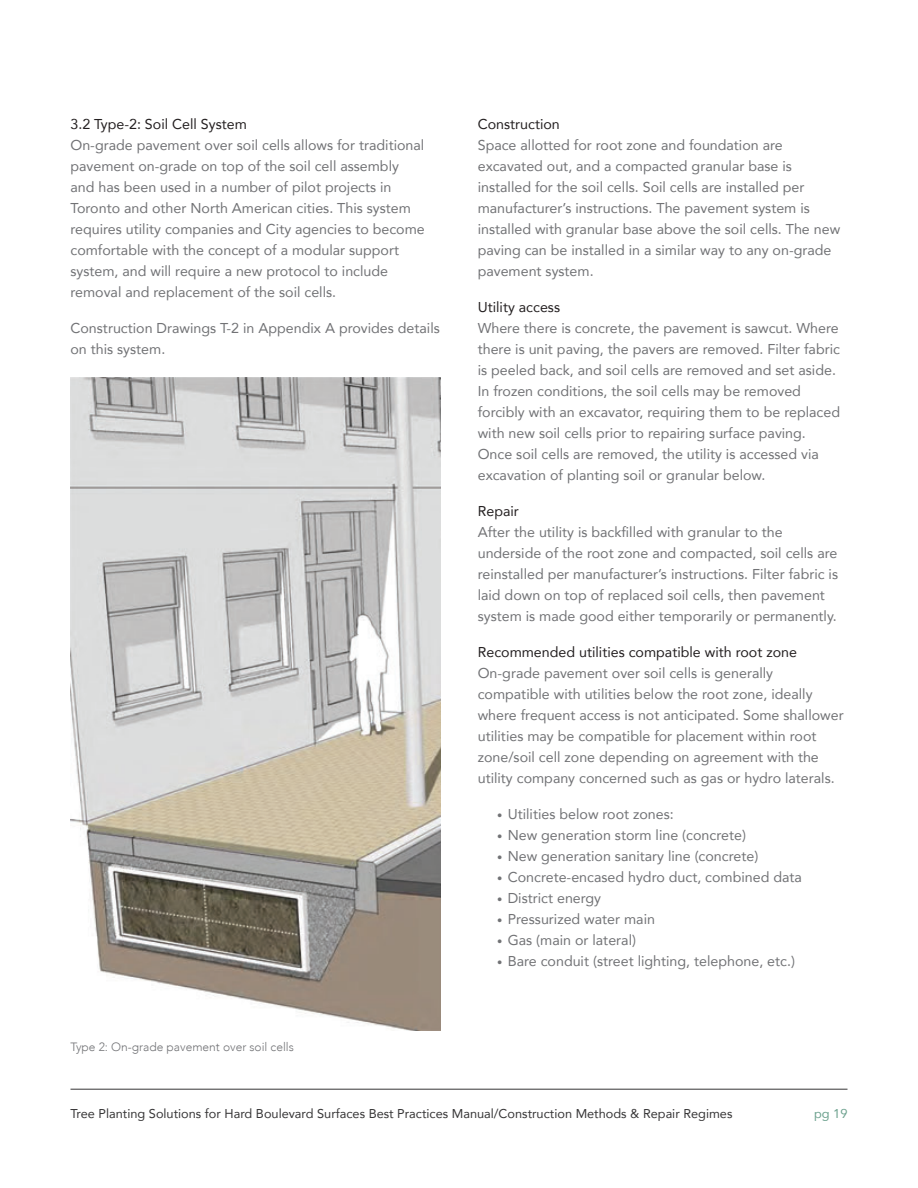
<style>
.page{position:relative;width:918px;height:1188px;background:#fff}
.page>*{position:absolute;margin:0;border:0;box-sizing:border-box;transform-origin:0 0}
.body_text{font:14.25px/21px "Avenir";color:#717275}
.body_no_space{font:14.25px "Avenir";color:#231f20}
.Apendix_Head_2{font:14.25px "Avenir";color:#231f20}
.t1{font:12.75px "Avenir";color:#363536}
.t2{font:12.75px "Avenir";color:#6ca18e}
.captions{font:300 12px "Avenir";color:#717275}
.s1{font-weight:300;font-size:10.5px}
</style>
<div class="page">
<hr style="left:70px;top:1089px;width:778px;height:1px;background:#363536">
<img style="left:70px;top:378px;width:370px;height:652px">
<p class="Apendix_Head_2" style="left:70px;top:113px;width:178px">3.2 Type-2: Soil Cell System</p>
<p class="body_text" style="left:70px;top:134px;width:356px">On-grade pavement over soil cells allows for traditional pavement on-grade on top of the soil cell assembly and has been used in a number of pilot projects in Toronto and other North American cities. This system requires utility companies and City agencies to become comfortable with the concept of a modular support system, and will require a new protocol to include removal and replacement of the soil cells.</p>
<p class="body_text" style="left:70px;top:317px;width:371px">Construction Drawings T-2 in Appendix A provides details on this system.</p>
<p class="captions" style="left:70px;top:1040px;width:225px">Type 2: On-grade pavement over soil cells</p>
<p class="body_no_space" style="left:478px;top:113px;width:84px">Construction</p>
<p class="body_text" style="left:478px;top:134px;width:364px">Space allotted for root zone and foundation are excavated out, and a compacted granular base is installed for the soil cells. Soil cells are installed per manufacturer’s instructions. The pavement system is installed with granular base above the soil cells. The new paving can be installed in a similar way to any on-grade pavement system.</p>
<p class="body_no_space" style="left:478px;top:296px;width:84px">Utility access</p>
<p class="body_text" style="left:478px;top:317px;width:364px">Where there is concrete, the pavement is sawcut. Where there is unit paving, the pavers are removed. Filter fabric is peeled back, and soil cells are removed and set aside.<br>In frozen conditions, the soil cells may be removed forcibly with an excavator, requiring them to be replaced with new soil cells prior to repairing surface paving.<br>Once soil cells are removed, the utility is accessed via excavation of planting soil or granular below.</p>
<p class="body_no_space" style="left:478px;top:500px;width:43px">Repair</p>
<p class="body_text" style="left:478px;top:521px;width:362px">After the utility is backfilled with granular to the underside of the root zone and compacted, soil cells are reinstalled per manufacturer’s instructions. Filter fabric is laid down on top of replaced soil cells, then pavement system is made good either temporarily or permanently.</p>
<p class="body_no_space" style="left:478px;top:641px;width:321px">Recommended utilities compatible with root zone</p>
<p class="body_text" style="left:478px;top:662px;width:367px">On-grade pavement over soil cells is generally compatible with utilities below the root zone, ideally where frequent access is not anticipated. Some shallower utilities may be compatible for placement within root zone/soil cell zone depending on agreement with the utility company concerned such as gas or hydro laterals.</p>
<p class="body_text" style="left:497px;top:803px;width:178px"><span class="s1">•</span> Utilities below root zones:</p>
<p class="body_text" style="left:497px;top:824px;width:250px"><span class="s1">•</span> New generation storm line (concrete)</p>
<p class="body_text" style="left:497px;top:845px;width:263px"><span class="s1">•</span> New generation sanitary line (concrete)</p>
<p class="body_text" style="left:497px;top:866px;width:306px"><span class="s1">•</span> Concrete-encased hydro duct, combined data</p>
<p class="body_text" style="left:497px;top:887px;width:105px"><span class="s1">•</span> District energy</p>
<p class="body_text" style="left:497px;top:908px;width:159px"><span class="s1">•</span> Pressurized water main</p>
<p class="body_text" style="left:497px;top:929px;width:140px"><span class="s1">•</span> Gas (main or lateral)</p>
<p class="body_text" style="left:497px;top:950px;width:299px"><span class="s1">•</span> Bare conduit (street lighting, telephone, etc.)</p>
<p class="t1" style="left:70px;top:1103px;width:663px">Tree Planting Solutions for Hard Boulevard Surfaces Best Practices Manual/Construction Methods &amp; Repair Regimes</p>
<p class="t2" style="left:814px;top:1103px;width:35px">pg 19</p>
</div>
